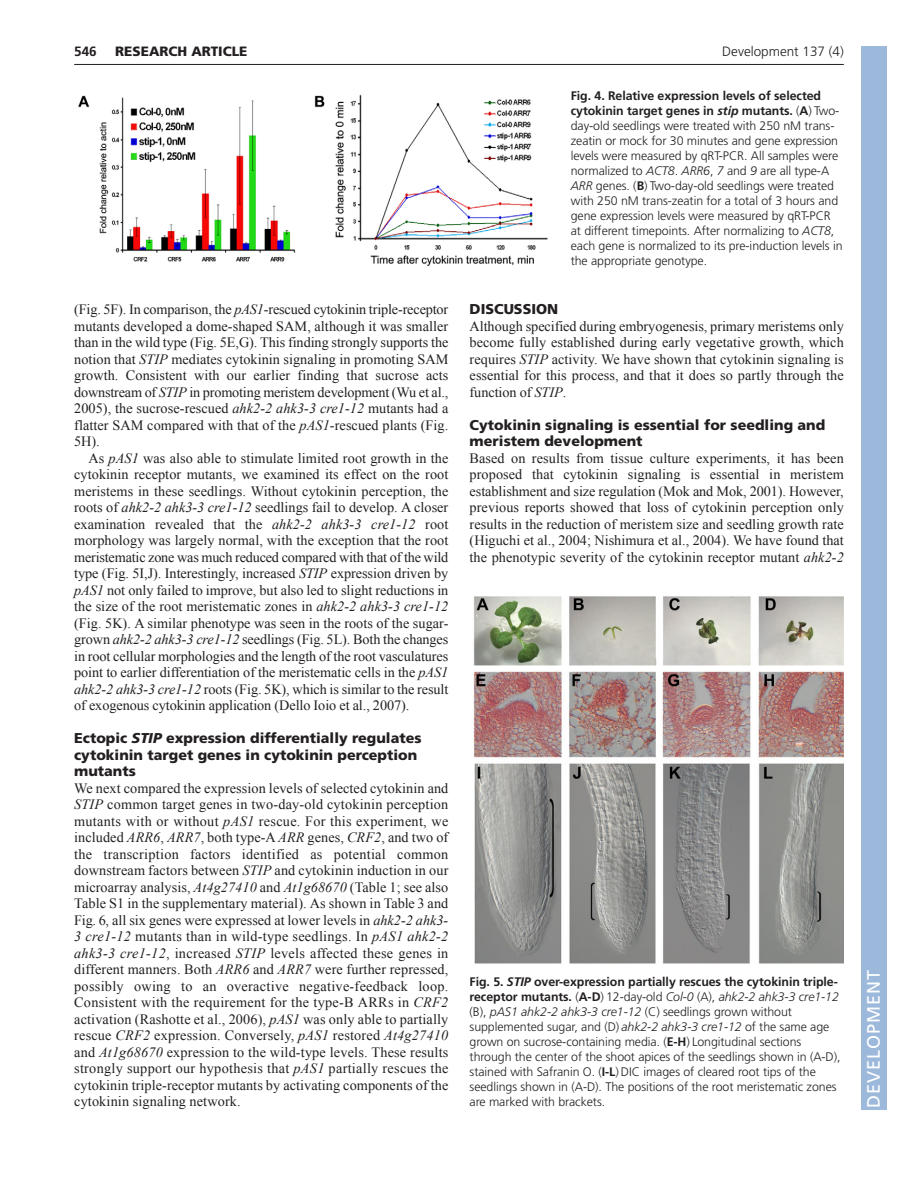
<style>
.page{position:relative;width:918px;height:1188px;background:#fff}
.page>*{position:absolute;margin:0;border:0;box-sizing:border-box;transform-origin:0 0}
.t1{font:18px "Frutiger LT Std";letter-spacing:.055em;color:#fff}
.t2{font:14.25px/16.5px "Times New Roman";letter-spacing:.005em;color:#231f20;text-align:justify}
.t3{font:900 14.25px/16.5px "Frutiger LT Std";color:#231f20}
.t4{font:300 13.5px "Frutiger LT Std";color:#231f20}
.t5{font:900 13.5px "Frutiger LT Std";color:#231f20}
.t6{font:700 13.5px "Frutiger LT Std";color:#231f20}
.t7{font:300 12.3px/15px "Frutiger LT Std";letter-spacing:-.005em;color:#231f20}
.s1{font-weight:700}
.s2{font-weight:700;font-style:italic}
.s3{font-style:italic}
</style>
<div class="page">
<hr style="left:74px;top:64px;width:770px;height:1px;background:#231f20">
<img style="left:78px;top:94px;width:470px;height:172px">
<img style="left:473px;top:596px;width:371px;height:368px">
<div style="left:861px;top:46px;width:25px;height:1064px;background:#9cb9db"></div>
<p class="t6" style="left:74px;top:46px;width:24px">546</p>
<p class="t5" style="left:115px;top:46px;width:134px">RESEARCH ARTICLE</p>
<p class="t4" style="left:722px;top:46px;width:123px">Development 137 (4)</p>
<p class="t7" style="left:571px;top:89px;width:273px"><span class="s1">Fig. 4. Relative expression levels of selected cytokinin target genes in</span> <span class="s2">stip</span> <span class="s1">mutants.</span> (<span class="s1">A</span>) Two&shy;day-old seedlings were treated with 250 nM trans&shy;zeatin or mock for 30 minutes and gene expression levels were measured by qRT-PCR. All samples were normalized to <span class="s3">ACT8</span>. <span class="s3">ARR6</span>, <span class="s3">7</span> and <span class="s3">9</span> are all type-A <span class="s3">ARR</span> genes. (<span class="s1">B</span>) Two-day-old seedlings were treated with 250 nM trans-zeatin for a total of 3 hours and gene expression levels were measured by qRT-PCR at different timepoints. After normalizing to <span class="s3">ACT8</span>, each gene is normalized to its pre-induction levels in the appropriate genotype.</p>
<p class="t2" style="left:74px;top:301px;width:376px">(Fig. 5F). In comparison, the <span class="s3">pAS1</span>-rescued cytokinin triple-receptor mutants developed a dome-shaped SAM, although it was smaller than in the wild type (Fig. 5E,G). This finding strongly supports the notion that <span class="s3">STIP</span> mediates cytokinin signaling in promoting SAM growth. Consistent with our earlier finding that sucrose acts downstream of <span class="s3">STIP</span> in promoting meristem development (Wu et al., 2005), the sucrose-rescued <span class="s3">ahk2-2 ahk3-3 cre1-12</span> mutants had a flatter SAM compared with that of the <span class="s3">pAS1</span>-rescued plants (Fig.<br>5H).</p>
<p class="t2" style="left:74px;top:450px;width:376px;text-indent:14px">As <span class="s3">pAS1</span> was also able to stimulate limited root growth in the cytokinin receptor mutants, we examined its effect on the root meristems in these seedlings. Without cytokinin perception, the roots of <span class="s3">ahk2-2 ahk3-3 cre1-12</span> seedlings fail to develop. A closer examination revealed that the <span class="s3">ahk2-2 ahk3-3 cre1-12</span> root morphology was largely normal, with the exception that the root meristematic zone was much reduced compared with that of the wild type (Fig. 5I,J). Interestingly, increased <span class="s3">STIP</span> expression driven by <span class="s3">pAS1</span> not only failed to improve, but also led to slight reductions in the size of the root meristematic zones in <span class="s3">ahk2-2 ahk3-3 cre1-12 </span>(Fig. 5K). A similar phenotype was seen in the roots of the sugar&shy;grown <span class="s3">ahk2-2 ahk3-3 cre1-12</span> seedlings (Fig. 5L). Both the changes in root cellular morphologies and the length of the root vasculatures point to earlier differentiation of the meristematic cells in the <span class="s3">pAS1 ahk2-2 ahk3-3 cre1-12</span> roots (Fig. 5K), which is similar to the result of exogenous cytokinin application (Dello Ioio et al., 2007).</p>
<p class="t3" style="left:74px;top:731px;width:349px">Ectopic <span class="s3">STIP</span> expression differentially regulates cytokinin target genes in cytokinin perception mutants</p>
<p class="t2" style="left:74px;top:780px;width:376px">We next compared the expression levels of selected cytokinin and <span class="s3">STIP</span> common target genes in two-day-old cytokinin perception mutants with or without <span class="s3">pAS1</span> rescue. For this experiment, we included <span class="s3">ARR6</span>, <span class="s3">ARR7</span>, both type-A <span class="s3">ARR</span> genes, <span class="s3">CRF2</span>, and two of the transcription factors identified as potential common downstream factors between <span class="s3">STIP</span> and cytokinin induction in our microarray analysis, <span class="s3">At4g27410</span> and <span class="s3">At1g68670</span> (Table 1; see also Table S1 in the supplementary material). As shown in Table 3 and Fig. 6, all six genes were expressed at lower levels in <span class="s3">ahk2-2 ahk3- 3 cre1-12</span> mutants than in wild-type seedlings. In <span class="s3">pAS1 ahk2-2 ahk3-3 cre1-12</span>, increased <span class="s3">STIP</span> levels affected these genes in different manners. Both <span class="s3">ARR6</span> and <span class="s3">ARR7</span> were further repressed, possibly owing to an overactive negative-feedback loop.<br>Consistent with the requirement for the type-B ARRs in <span class="s3">CRF2 </span>activation (Rashotte et al., 2006), <span class="s3">pAS1</span> was only able to partially rescue <span class="s3">CRF2</span> expression. Conversely, <span class="s3">pAS1</span> restored <span class="s3">At4g27410 </span>and <span class="s3">At1g68670</span> expression to the wild-type levels. These results strongly support our hypothesis that <span class="s3">pAS1</span> partially rescues the cytokinin triple-receptor mutants by activating components of the cytokinin signaling network.</p>
<p class="t3" style="left:470px;top:302px;width:90px">DISCUSSION</p>
<p class="t2" style="left:470px;top:318px;width:376px">Although specified during embryogenesis, primary meristems only become fully established during early vegetative growth, which requires <span class="s3">STIP</span> activity. We have shown that cytokinin signaling is essential for this process, and that it does so partly through the function of <span class="s3">STIP</span>.</p>
<p class="t3" style="left:470px;top:418px;width:357px">Cytokinin signaling is essential for seedling and meristem development</p>
<p class="t2" style="left:470px;top:450px;width:376px">Based on results from tissue culture experiments, it has been proposed that cytokinin signaling is essential in meristem establishment and size regulation (Mok and Mok, 2001). However, previous reports showed that loss of cytokinin perception only results in the reduction of meristem size and seedling growth rate (Higuchi et al., 2004; Nishimura et al., 2004). We have found that the phenotypic severity of the cytokinin receptor mutant <span class="s3">ahk2-2</span></p>
<p class="t7" style="left:470px;top:975px;width:373px"><span class="s1">Fig. 5.</span> <span class="s2">STIP</span> <span class="s1">over-expression partially rescues the cytokinin triple&shy;receptor mutants.</span> (<span class="s1">A-D</span>) 12-day-old <span class="s3">Col-0</span> (A), <span class="s3">ahk2-2 ahk3-3 cre1-12 </span>(B), <span class="s3">pAS1 ahk2-2 ahk3-3 cre1-12</span> (C) seedlings grown without supplemented sugar, and (D) <span class="s3">ahk2-2 ahk3-3 cre1-12</span> of the same age grown on sucrose-containing media. (<span class="s1">E-H</span>) Longitudinal sections through the center of the shoot apices of the seedlings shown in (A-D), stained with Safranin O. (<span class="s1">I-L</span>) DIC images of cleared root tips of the seedlings shown in (A-D). The positions of the root meristematic zones are marked with brackets.</p>
<p class="t1" style="left:863px;top:1108px;width:140px;rotate:-90deg">DEVELOPMENT</p>
</div>
